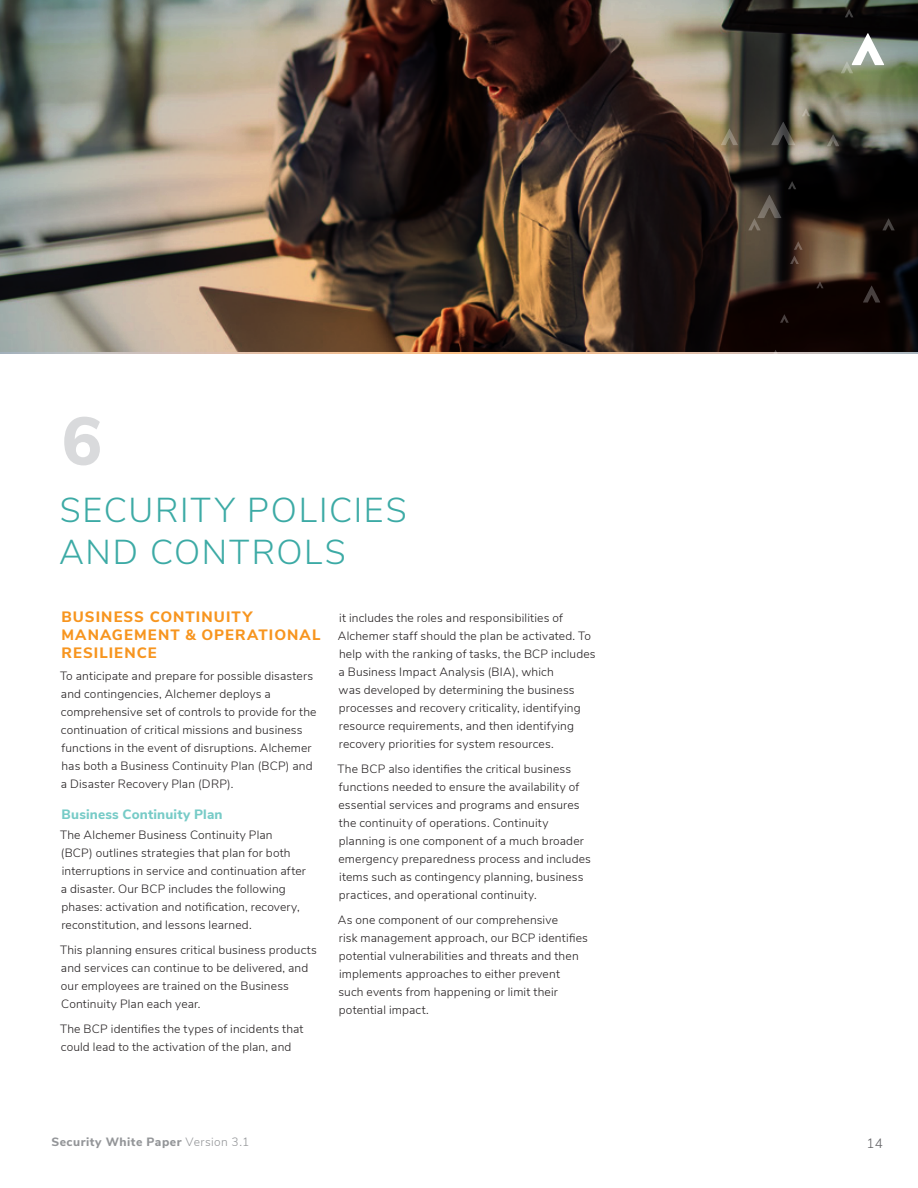
<style>
.page{position:relative;width:918px;height:1188px;background:#fff}
.page>*{position:absolute;margin:0;border:0;box-sizing:border-box;transform-origin:0 0}
.subhead_blue_large{font:800 67.5px "Nunito Sans";color:#d9dadc}
.Alchemer_H1{font:300 34.5px/42px "Nunito Sans";letter-spacing:.05em;color:#3caaa5}
._3__List_Heading{font:800 15px/18px "Nunito Sans";letter-spacing:.07em;color:#f7951f}
.t1{font:800 13.5px "Nunito Sans";letter-spacing:.015em;color:#77cbc7}
.t2{font:300 13.5px "Nunito Sans";color:#636366}
.body{font:300 12px/18px "Nunito Sans";letter-spacing:.015em;color:#231f20}
.t3{font:800 12px "Nunito Sans";letter-spacing:.045em;color:#939598}
.s1{font-weight:300}
</style>
<div class="page">
<img style="left:0;top:0;width:918px;height:353px">
<svg style="left:863px;top:286px;width:17px;height:17px"></svg>
<svg style="left:772px;top:350px;width:8px;height:4px"></svg>
<svg style="left:721px;top:129px;width:17px;height:16px"></svg>
<svg style="left:845px;top:9px;width:8px;height:8px"></svg>
<svg style="left:816px;top:281px;width:8px;height:7px"></svg>
<svg style="left:882px;top:218px;width:13px;height:12px"></svg>
<svg style="left:790px;top:256px;width:9px;height:8px"></svg>
<svg style="left:827px;top:134px;width:12px;height:12px"></svg>
<svg style="left:788px;top:181px;width:8px;height:8px"></svg>
<svg style="left:780px;top:314px;width:9px;height:9px"></svg>
<svg style="left:748px;top:195px;width:33px;height:35px"></svg>
<svg style="left:802px;top:108px;width:8px;height:8px"></svg>
<svg style="left:794px;top:241px;width:9px;height:9px"></svg>
<svg style="left:771px;top:122px;width:24px;height:23px"></svg>
<svg style="left:841px;top:33px;width:51px;height:40px"></svg>
<p class="subhead_blue_large" style="left:62px;top:392px;width:42px">6</p>
<p class="Alchemer_H1" style="left:59px;top:486px;width:349px">SECURITY POLICIES<br>AND CONTROLS</p>
<p class="_3__List_Heading" style="left:61px;top:607px;width:261px">BUSINESS CONTINUITY<br>MANAGEMENT &amp; OPERATIONAL<br>RESILIENCE</p>
<p class="body" style="left:60px;top:666px;width:258px">To anticipate and prepare for possible disasters and contingencies, Alchemer deploys a comprehensive set of controls to provide for the continuation of critical missions and business functions in the event of disruptions. Alchemer has both a Business Continuity Plan (BCP) and a Disaster Recovery Plan (DRP).</p>
<h3 class="t1" style="left:62px;top:804px;width:162px">Business Continuity Plan</h3>
<p class="body" style="left:60px;top:825px;width:248px">The Alchemer Business Continuity Plan (BCP) outlines strategies that plan for both interruptions in service and continuation after a disaster. Our BCP includes the following phases: activation and notification, recovery, reconstitution, and lessons learned.</p>
<p class="body" style="left:60px;top:940px;width:259px">This planning ensures critical business products and services can continue to be delivered, and our employees are trained on the Business Continuity Plan each year.</p>
<p class="body" style="left:60px;top:1019px;width:245px">The BCP identifies the types of incidents that could lead to the activation of the plan, and</p>
<p class="body" style="left:338px;top:608px;width:259px">it includes the roles and responsibilities of Alchemer staff should the plan be activated. To help with the ranking of tasks, the BCP includes a Business Impact Analysis (BIA), which<br>was developed by determining the business processes and recovery criticality, identifying resource requirements, and then identifying recovery priorities for system resources.</p>
<p class="body" style="left:338px;top:759px;width:255px">The BCP also identifies the critical business functions needed to ensure the availability of essential services and programs and ensures the continuity of operations. Continuity planning is one component of a much broader emergency preparedness process and includes items such as contingency planning, business practices, and operational continuity.</p>
<p class="body" style="left:338px;top:910px;width:252px">As one component of our comprehensive<br>risk management approach, our BCP identifies potential vulnerabilities and threats and then implements approaches to either prevent<br>such events from happening or limit their potential impact.</p>
<p class="t3" style="left:51px;top:1133px;width:200px">Security White Paper <span class="s1">Version 3.1</span></p>
<p class="t2" style="left:867px;top:1133px;width:18px">14</p>
</div>
